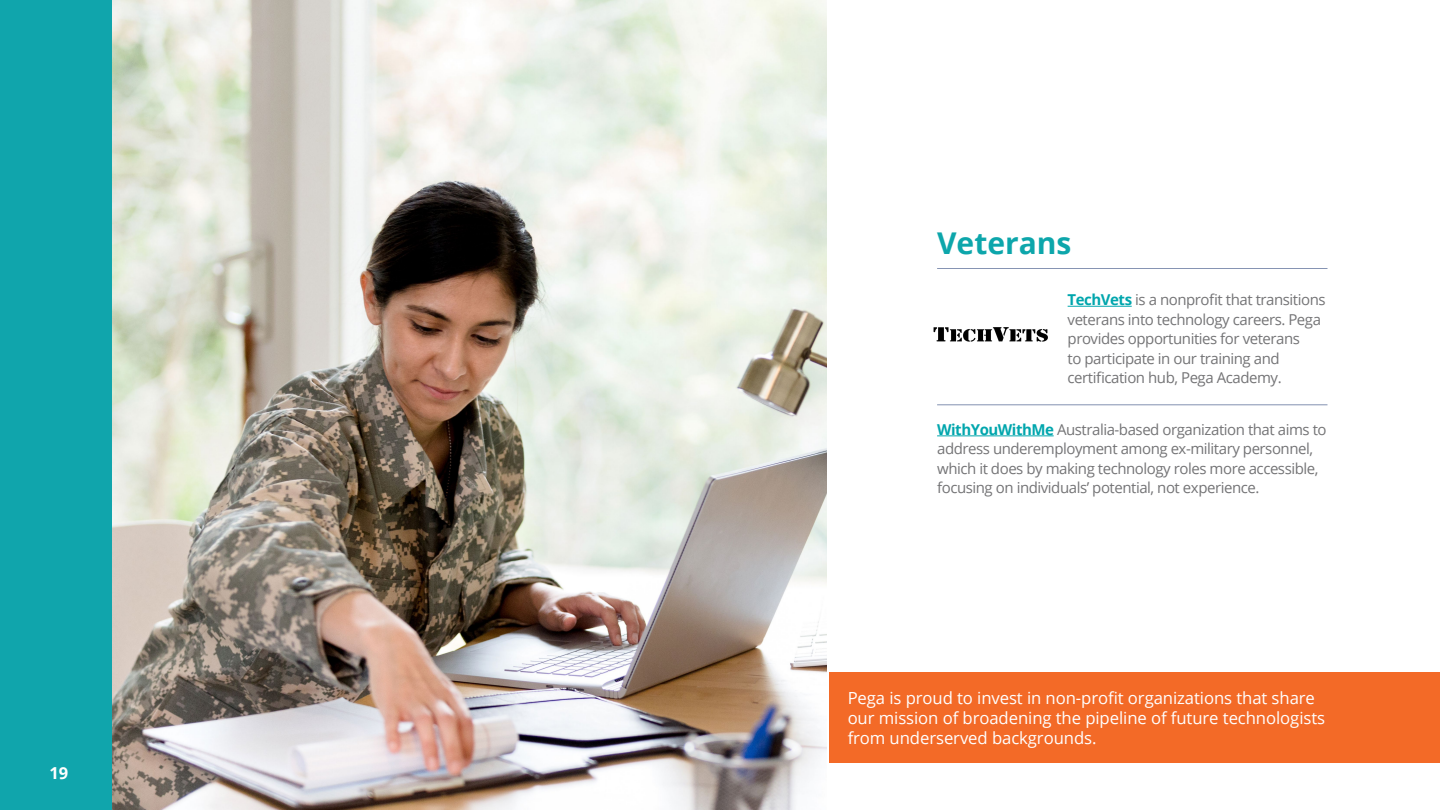
<style>
.page{position:relative;width:1440px;height:810px;background:#fff}
.page>*{position:absolute;margin:0;border:0;box-sizing:border-box;transform-origin:0 0}
.t1{font:700 30px "Open Sans";color:#0da6ab}
.t2{font:16.73px/20px "Open Sans";letter-spacing:-.005em;color:#fff}
.t3{font:700 16.5px "Open Sans";color:#fff}
.t4{font:15px/19.5px "Open Sans";letter-spacing:-.03em;color:#747476}
.s1{font-weight:700;color:#00a6ad}
</style>
<div class="page">
<div style="left:0;top:0;width:112px;height:810px;background:#10a5ac"></div>
<img style="left:112px;top:0;width:715px;height:810px">
<hr style="left:1068px;top:306px;width:64px;height:1px;background:#00a6ad">
<hr style="left:937px;top:435px;width:117px;height:1px;background:#00a6ad">
<hr style="left:937px;top:268px;width:391px;height:1px;background:#001f5f">
<hr style="left:937px;top:405px;width:391px;height:1px;background:#001f5f">
<img style="left:933px;top:327px;width:114px;height:15px">
<div style="left:830px;top:672px;width:610px;height:91px;background:#f36a27"></div>
<p class="t3" style="left:50px;top:761px;width:20px">19</p>
<h1 class="t1" style="left:937px;top:221px;width:136px">Veterans</h1>
<p class="t4" style="left:1068px;top:290px;width:259px"><span class="s1">TechVets</span> is a nonprofit that transitions veterans into technology careers. Pega provides opportunities for veterans<br>to participate in our training and certification hub, Pega Academy.</p>
<p class="t4" style="left:937px;top:419px;width:391px"><span class="s1">WithYouWithMe</span> Australia-based organization that aims to address underemployment among ex-military personnel, which it does by making technology roles more accessible, focusing on individuals’ potential, not experience.</p>
<p class="t2" style="left:848px;top:687px;width:479px">Pega is proud to invest in non-profit organizations that share our mission of broadening the pipeline of future technologists from underserved backgrounds.</p>
</div>
